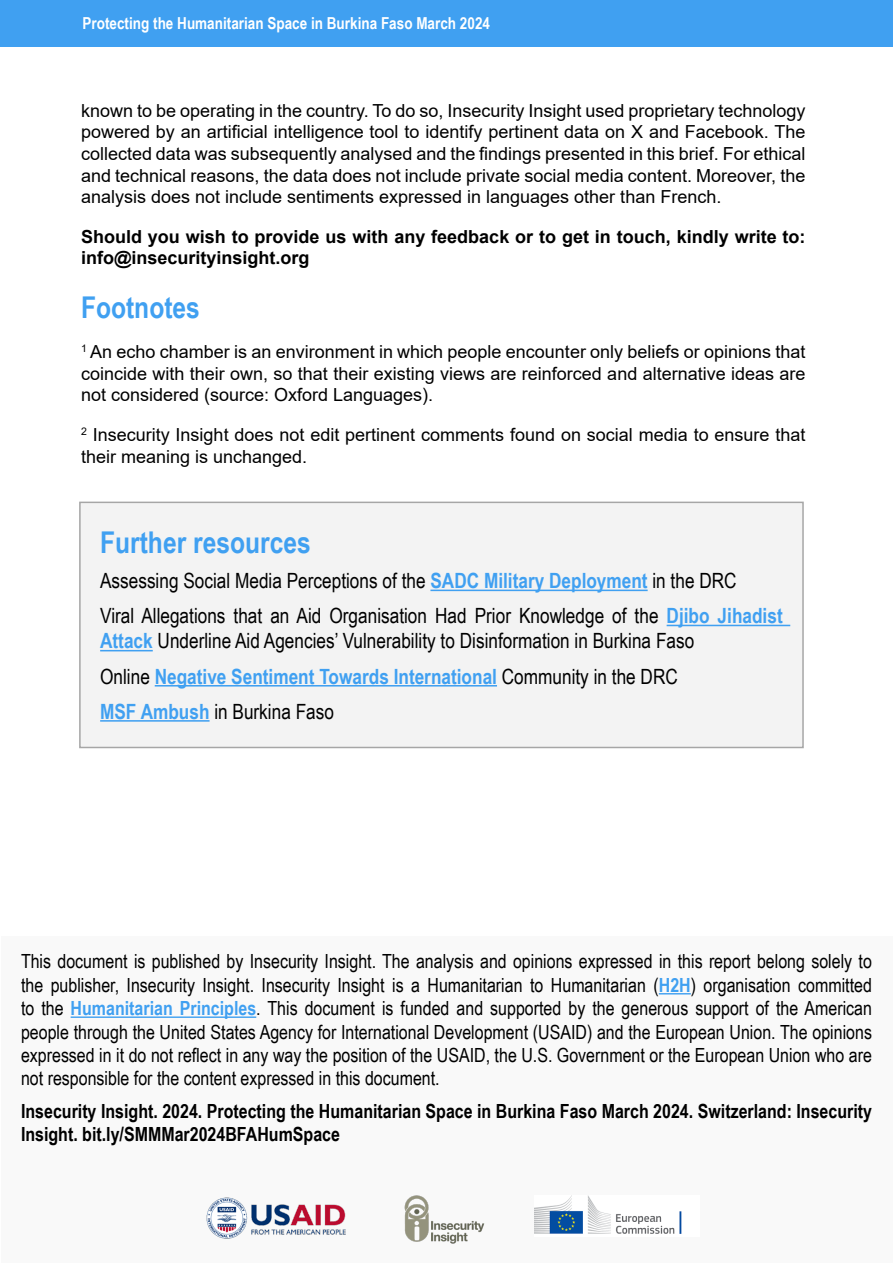
<style>
.page{position:relative;width:893px;height:1263px;background:#fff}
.page>*{position:absolute;margin:0;border:0;box-sizing:border-box;transform-origin:0 0}
.t1{font:700 30px "Arial Narrow";color:#40a0f1}
.t2{font:21px/35.1px "Arial Narrow";color:#000}
.t3{font:19.5px/23.4px "Arial Narrow";color:#000;text-align:justify}
.t4{font:700 19.5px/23.4px "Arial Narrow";color:#000}
.t5{font:18px/21.6px "Arial";color:#000;text-align:justify}
.t6{font:700 18px/21.6px "Arial";color:#000}
.t7{font:700 16.5px "Arial Narrow";color:#fff}
.s1{font-weight:700;color:#40a0f1}
</style>
<div class="page">
<div style="left:0;top:0;width:893px;height:46px;background:#40a0f1"></div>
<div style="left:2px;top:936px;width:891px;height:327px;background:#f9f9f9"></div>
<hr style="left:659px;top:993px;width:32px;height:1px;background:#40a0f1">
<hr style="left:71px;top:1016px;width:185px;height:2px;background:#40a0f1">
<img style="left:404px;top:1195px;width:80px;height:49px">
<img style="left:206px;top:1197px;width:140px;height:42px">
<img style="left:535px;top:1195px;width:147px;height:39px">
<div style="left:80px;top:502px;width:723px;height:245px;background:#f3f3f3"></div>
<hr style="left:430px;top:590px;width:218px;height:1px;background:#40a0f1">
<hr style="left:667px;top:625px;width:123px;height:1px;background:#40a0f1">
<hr style="left:100px;top:650px;width:53px;height:1px;background:#40a0f1">
<hr style="left:155px;top:685px;width:342px;height:1px;background:#40a0f1">
<hr style="left:100px;top:720px;width:110px;height:2px;background:#40a0f1">
<div style="left:79px;top:502px;width:725px;height:246px;border:2px solid #a6a6a6"></div>
<p class="t7" style="left:82px;top:11px;width:409px">Protecting the Humanitarian Space in Burkina Faso March 2024</p>
<p class="t5" style="left:81px;top:100px;width:726px">known to be operating in the country. To do so, Insecurity Insight used proprietary technology powered by an artificial intelligence tool to identify pertinent data on X and Facebook. The collected data was subsequently analysed and the findings presented in this brief. For ethical and technical reasons, the data does not include private social media content. Moreover, the analysis does not include sentiments expressed in languages other than French.</p>
<p class="t6" style="left:81px;top:226px;width:726px">Should you wish to provide us with any feedback or to get in touch, kindly write to: info@insecurityinsight.org</p>
<h1 class="t1" style="left:81px;top:285px;width:120px">Footnotes</h1>
<p class="t5" style="left:81px;top:341px;width:726px"><sup>1</sup> An echo chamber is an environment in which people encounter only beliefs or opinions that coincide with their own, so that their existing views are reinforced and alternative ideas are not considered (source: Oxford Languages).</p>
<p class="t5" style="left:81px;top:424px;width:726px"><sup>2</sup> Insecurity Insight does not edit pertinent comments found on social media to ensure that their meaning is unchanged.</p>
<h1 class="t1" style="left:100px;top:520px;width:212px">Further resources</h1>
<p class="t2" style="left:100px;top:562px;width:684px">Assessing Social Media Perceptions of the <span class="s1">SADC Military Deployment</span> in the DRC<br>Viral Allegations that an Aid Organisation Had Prior Knowledge of the <span class="s1">Djibo Jihadist</span></p>
<p class="t2" style="left:100px;top:623px;width:596px"><span class="s1">Attack</span> Underline Aid Agencies’ Vulnerability to Disinformation in Burkina Faso<br>Online <span class="s1">Negative Sentiment Towards International</span> Community in the DRC<br><span class="s1">MSF Ambush</span> in Burkina Faso</p>
<p class="t3" style="left:21px;top:949px;width:852px">This document is published by Insecurity Insight. The analysis and opinions expressed in this report belong solely to the publisher, Insecurity Insight. Insecurity Insight is a Humanitarian to Humanitarian (<span class="s1">H2H</span>) organisation committed to the <span class="s1">Humanitarian Principles</span>. This document is funded and supported by the generous support of the American people through the United States Agency for International Development (USAID) and the European Union. The opinions expressed in it do not reflect in any way the position of the USAID, the U.S. Government or the European Union who are not responsible for the content expressed in this document.</p>
<p class="t4" style="left:21px;top:1098px;width:852px">Insecurity Insight. 2024. Protecting the Humanitarian Space in Burkina Faso March 2024. Switzerland: Insecurity<br>Insight. bit.ly/SMMMar2024BFAHumSpace</p>
</div>
